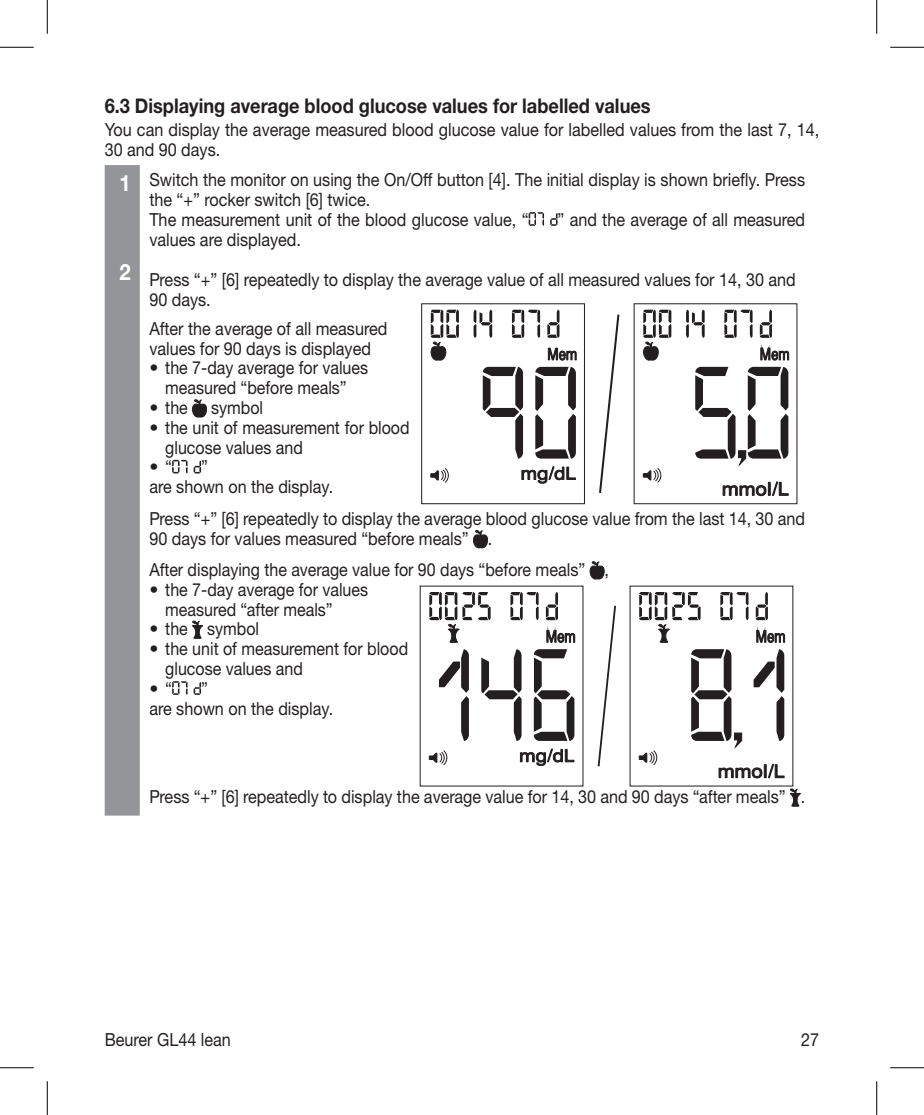
<style>
.page{position:relative;width:924px;height:1115px;background:#fff}
.page>*{position:absolute;margin:0;border:0;box-sizing:border-box;transform-origin:0 0}
.t1{font:700 20.25px "Helvetica Neue LTW1 G";color:#231f20;scale:.9 1}
.t2{font:18px/19.8px "Helvetica Neue LTW1 G";color:#231f20;scale:.9 1}
.t3{font:18px/19.8px "Helvetica Neue LTW1 G";color:#231f20}
.t4{font:18px/19.8px "Helvetica Neue LTW1 G";color:#231f20;scale:.89 1}
.s1{font-weight:700;font-size:22.5px;color:#fff}
</style>
<div class="page">
<div style="left:105px;top:165px;width:35px;height:651px;background:#939598"></div>
<svg style="left:528px;top:212px;width:29px;height:14px"></svg>
<svg style="left:192px;top:399px;width:15px;height:18px"></svg>
<svg style="left:172px;top:460px;width:29px;height:13px"></svg>
<svg style="left:473px;top:530px;width:15px;height:18px"></svg>
<svg style="left:590px;top:561px;width:14px;height:18px"></svg>
<svg style="left:192px;top:621px;width:11px;height:18px"></svg>
<svg style="left:172px;top:681px;width:29px;height:14px"></svg>
<svg style="left:790px;top:789px;width:10px;height:17px"></svg>
<div style="left:421px;top:303px;width:164px;height:201px;border:1px solid #231f20"></div>
<svg style="left:483px;top:367px;width:40px;height:92px"></svg>
<svg style="left:535px;top:348px;width:41px;height:111px"></svg>
<svg style="left:547px;top:310px;width:12px;height:28px"></svg>
<svg style="left:473px;top:310px;width:19px;height:28px"></svg>
<svg style="left:512px;top:310px;width:28px;height:28px"></svg>
<svg style="left:430px;top:310px;width:29px;height:51px"></svg>
<svg style="left:521px;top:466px;width:55px;height:18px"></svg>
<svg style="left:430px;top:468px;width:19px;height:15px"></svg>
<svg style="left:722px;top:481px;width:67px;height:16px"></svg>
<svg style="left:643px;top:468px;width:18px;height:15px"></svg>
<svg style="left:760px;top:310px;width:12px;height:28px"></svg>
<svg style="left:686px;top:310px;width:18px;height:28px"></svg>
<svg style="left:724px;top:310px;width:28px;height:28px"></svg>
<svg style="left:643px;top:310px;width:28px;height:51px"></svg>
<svg style="left:695px;top:348px;width:94px;height:118px"></svg>
<svg style="left:599px;top:314px;width:21px;height:179px"></svg>
<svg style="left:481px;top:649px;width:40px;height:92px"></svg>
<svg style="left:534px;top:630px;width:41px;height:111px"></svg>
<svg style="left:546px;top:592px;width:12px;height:28px"></svg>
<svg style="left:510px;top:592px;width:28px;height:28px"></svg>
<svg style="left:429px;top:592px;width:61px;height:51px"></svg>
<svg style="left:519px;top:748px;width:56px;height:18px"></svg>
<svg style="left:439px;top:649px;width:30px;height:92px"></svg>
<svg style="left:429px;top:750px;width:18px;height:15px"></svg>
<svg style="left:718px;top:763px;width:67px;height:16px"></svg>
<div style="left:763px;top:764px;width:3px;height:14px;background:#231f20;border:1px solid #231f20"></div>
<svg style="left:639px;top:750px;width:18px;height:15px"></svg>
<svg style="left:755px;top:592px;width:13px;height:28px"></svg>
<svg style="left:720px;top:592px;width:28px;height:28px"></svg>
<svg style="left:639px;top:592px;width:61px;height:51px"></svg>
<svg style="left:691px;top:649px;width:51px;height:100px"></svg>
<svg style="left:753px;top:630px;width:32px;height:111px"></svg>
<svg style="left:597px;top:605px;width:19px;height:162px"></svg>
<hr style="left:0;top:47px;width:34px;height:1px;background:#000">
<hr style="left:890px;top:47px;width:34px;height:1px;background:#000">
<hr style="left:0;top:1067px;width:34px;height:1px;background:#000">
<hr style="left:890px;top:1067px;width:34px;height:1px;background:#000">
<hr style="left:47px;top:0;width:1px;height:34px;background:#000">
<hr style="left:47px;top:1081px;width:1px;height:34px;background:#000">
<hr style="left:876px;top:0;width:1px;height:34px;background:#000">
<hr style="left:876px;top:1081px;width:1px;height:34px;background:#000">
<p class="t1" style="left:105px;top:93px;width:608px">6.3 Displaying average blood glucose values for labelled values</p>
<p class="t2" style="left:105px;top:119px;width:795px">You can display the average measured blood glucose value for labelled values from the last 7, 14,<br>30 and 90 days.</p>
<p class="t2" style="left:149px;top:170px;width:730px;text-indent:-30px"><span class="s1">1</span> Switch the monitor on using the On/Off button [4]. The initial display is shown briefly. Press the “+” rocker switch [6] twice.<br>The measurement unit of the blood glucose value, “</p>
<p class="t2" style="left:557px;top:209px;width:277px">” and the average of all measured</p>
<p class="t2" style="left:149px;top:229px;width:170px">values are displayed.</p>
<p class="t2" style="left:149px;top:269px;width:720px;text-indent:-30px"><sup>2</sup> Press “+” [6] repeatedly to display the average value of all measured values for 14, 30 and<br>90 days.</p>
<p class="t2" style="left:149px;top:318px;width:266px">After the average of all measured values for 90 days is displayed</p>
<p class="t3" style="left:149px;top:358px;width:220px;text-align:center">• the 7-day average for values measured “before meals”</p>
<p class="t3" style="left:149px;top:398px;width:40px">• the</p>
<p class="t4" style="left:211px;top:398px;width:60px">symbol</p>
<p class="t3" style="left:165px;top:417px;width:246px;text-indent:-16px">• the unit of measurement for blood glucose values and</p>
<p class="t3" style="left:149px;top:457px;width:24px">• “</p>
<p class="t4" style="left:149px;top:457px;width:208px;text-indent:52px">”<br>are shown on the display.</p>
<p class="t2" style="left:149px;top:509px;width:730px">Press “+” [6] repeatedly to display the average blood glucose value from the last 14, 30 and<br>90 days for values measured “before meals” .</p>
<p class="t4" style="left:149px;top:560px;width:518px">After displaying the average value for 90 days “before meals” ,</p>
<p class="t3" style="left:165px;top:579px;width:204px;text-indent:-16px">• the 7-day average for values measured “after meals”</p>
<p class="t3" style="left:149px;top:619px;width:111px">• the symbol</p>
<p class="t3" style="left:165px;top:639px;width:244px;text-indent:-16px">• the unit of measurement for blood glucose values and</p>
<p class="t3" style="left:149px;top:678px;width:24px">• “</p>
<p class="t4" style="left:149px;top:678px;width:208px;text-indent:52px">”<br>are shown on the display.</p>
<p class="t2" style="left:149px;top:787px;width:730px">Press “+” [6] repeatedly to display the average value for 14, 30 and 90 days “after meals” .</p>
<p class="t2" style="left:105px;top:1029px;width:142px">Beurer GL44 lean</p>
<p class="t2" style="left:801px;top:1029px;width:22px">27</p>
</div>
